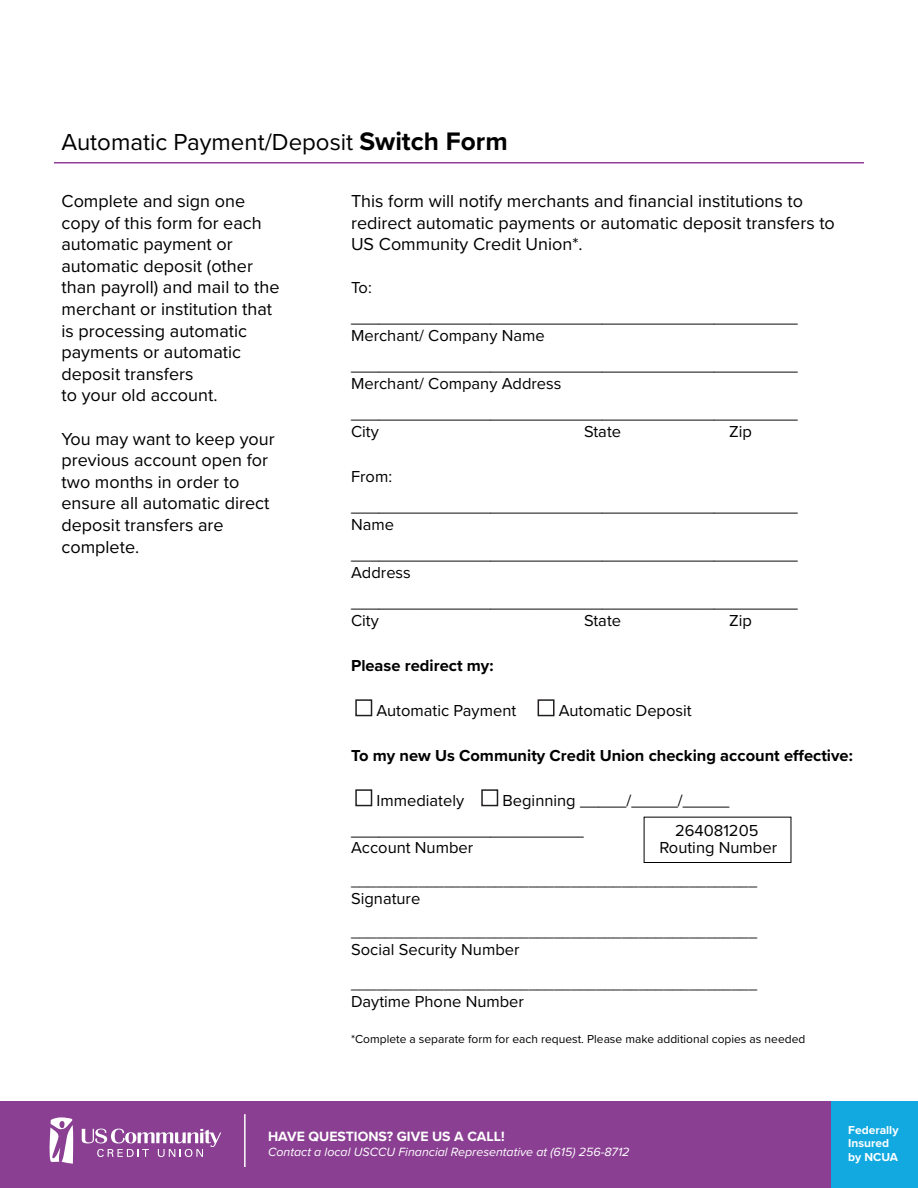
<style>
.page{position:relative;width:918px;height:1188px;background:#fff}
.page>*{position:absolute;margin:0;border:0;box-sizing:border-box;transform-origin:0 0}
.t1{font:24px "Proxima Nova";color:#000}
.t2{font:18px/21.6px "Proxima Nova";color:#000}
.t3{font:16.5px "Proxima Nova";color:#000}
.t4{font:700 16.5px "Proxima Nova";color:#000}
.t5{font:15px "Proxima Nova";color:#000}
.t6{font:700 13.95px "Proxima Nova";color:#fff}
.t7{font:italic 12.45px "Proxima Nova";color:#fff}
.t8{font:12px "Proxima Nova";color:#000}
.t9{font:700 12px/13.5px "Proxima Nova";color:#fff}
.s1{font-weight:700;font-size:26.25px}
</style>
<div class="page">
<div style="left:0;top:1101px;width:918px;height:87px;background:#8a3f92"></div>
<div style="left:832px;top:1101px;width:86px;height:87px;background:#12a9e1"></div>
<hr style="left:244px;top:1114px;width:2px;height:53px;background:#fff">
<svg style="left:82px;top:1129px;width:139px;height:28px"></svg>
<svg style="left:49px;top:1117px;width:24px;height:47px"></svg>
<hr style="left:54px;top:162px;width:810px;height:2px;background:#913f98">
<div style="left:355px;top:699px;width:17px;height:17px;border:2px solid #231f20"></div>
<div style="left:538px;top:699px;width:17px;height:17px;border:2px solid #231f20"></div>
<div style="left:355px;top:789px;width:17px;height:17px;border:2px solid #231f20"></div>
<div style="left:481px;top:789px;width:17px;height:17px;border:2px solid #231f20"></div>
<div style="left:644px;top:817px;width:147px;height:46px;border:1px solid #000"></div>
<p class="t1" style="left:62px;top:124px;width:448px">Automatic Payment/Deposit <span class="s1">Switch Form</span></p>
<p class="t2" style="left:62px;top:189px;width:185px">Complete and sign one</p>
<p class="t2" style="left:62px;top:211px;width:202px">copy of this form for each</p>
<p class="t2" style="left:62px;top:233px;width:173px">automatic payment or</p>
<p class="t2" style="left:62px;top:254px;width:193px">automatic deposit (other</p>
<p class="t2" style="left:62px;top:276px;width:220px">than payroll) and mail to the</p>
<p class="t2" style="left:62px;top:297px;width:212px">merchant or institution that</p>
<p class="t2" style="left:62px;top:319px;width:187px">is processing automatic</p>
<p class="t2" style="left:62px;top:341px;width:181px">payments or automatic</p>
<p class="t2" style="left:62px;top:362px;width:134px">deposit transfers</p>
<p class="t2" style="left:62px;top:384px;width:158px">to your old account.</p>
<p class="t2" style="left:62px;top:427px;width:215px">You may want to keep your previous account open for two months in order to</p>
<p class="t2" style="left:62px;top:492px;width:209px">ensure all automatic direct deposit transfers are</p>
<p class="t2" style="left:62px;top:535px;width:79px">complete.</p>
<p class="t2" style="left:351px;top:189px;width:454px">This form will notify merchants and financial institutions to</p>
<p class="t2" style="left:351px;top:211px;width:485px">redirect automatic payments or automatic deposit transfers to</p>
<p class="t2" style="left:351px;top:233px;width:233px">US Community Credit Union*.</p>
<p class="t3" style="left:351px;top:275px;width:22px">To:</p>
<p class="t3" style="left:351px;top:305px;width:448px">________________________________________________</p>
<p class="t3" style="left:351px;top:323px;width:195px">Merchant/ Company Name</p>
<p class="t3" style="left:351px;top:353px;width:448px">________________________________________________</p>
<p class="t3" style="left:351px;top:371px;width:212px">Merchant/ Company Address</p>
<p class="t3" style="left:351px;top:401px;width:448px">________________________________________________</p>
<p class="t3" style="left:351px;top:419px;width:29px">City</p>
<p class="t3" style="left:584px;top:419px;width:39px">State</p>
<p class="t3" style="left:729px;top:419px;width:24px">Zip</p>
<p class="t3" style="left:351px;top:464px;width:43px">From:</p>
<p class="t3" style="left:351px;top:494px;width:448px">________________________________________________</p>
<p class="t3" style="left:351px;top:512px;width:44px">Name</p>
<p class="t3" style="left:351px;top:542px;width:448px">________________________________________________</p>
<p class="t3" style="left:351px;top:560px;width:61px">Address</p>
<p class="t3" style="left:351px;top:590px;width:448px">________________________________________________</p>
<p class="t3" style="left:351px;top:608px;width:29px">City</p>
<p class="t3" style="left:584px;top:608px;width:39px">State</p>
<p class="t3" style="left:729px;top:608px;width:24px">Zip</p>
<p class="t4" style="left:351px;top:653px;width:144px">Please redirect my:</p>
<p class="t3" style="left:377px;top:698px;width:141px">Automatic Payment</p>
<p class="t3" style="left:559px;top:698px;width:135px">Automatic Deposit</p>
<p class="t4" style="left:351px;top:743px;width:503px">To my new Us Community Credit Union checking account effective:</p>
<p class="t3" style="left:377px;top:788px;width:89px">Immediately</p>
<p class="t3" style="left:502px;top:788px;width:228px">Beginning _____/_____/_____</p>
<p class="t3" style="left:351px;top:818px;width:234px">_________________________</p>
<p class="t3" style="left:675px;top:818px;width:85px">264081205</p>
<p class="t3" style="left:351px;top:835px;width:124px">Account Number</p>
<p class="t3" style="left:659px;top:835px;width:119px">Routing Number</p>
<p class="t5" style="left:351px;top:870px;width:408px">________________________________________________</p>
<p class="t3" style="left:351px;top:886px;width:71px">Signature</p>
<p class="t5" style="left:351px;top:921px;width:408px">________________________________________________</p>
<p class="t3" style="left:351px;top:937px;width:170px">Social Security Number</p>
<p class="t5" style="left:351px;top:973px;width:408px">________________________________________________</p>
<p class="t3" style="left:351px;top:989px;width:174px">Daytime Phone Number</p>
<p class="t8" style="left:351px;top:1030px;width:456px">*Complete a separate form for each request. Please make additional copies as needed</p>
<p class="t6" style="left:268px;top:1126px;width:238px">HAVE QUESTIONS? GIVE US A CALL!</p>
<p class="t7" style="left:268px;top:1143px;width:363px">Contact a local USCCU Financial Representative at (615) 256-8712</p>
<p class="t9" style="left:848px;top:1123px;width:52px">Federally<br>Insured by NCUA</p>
</div>
